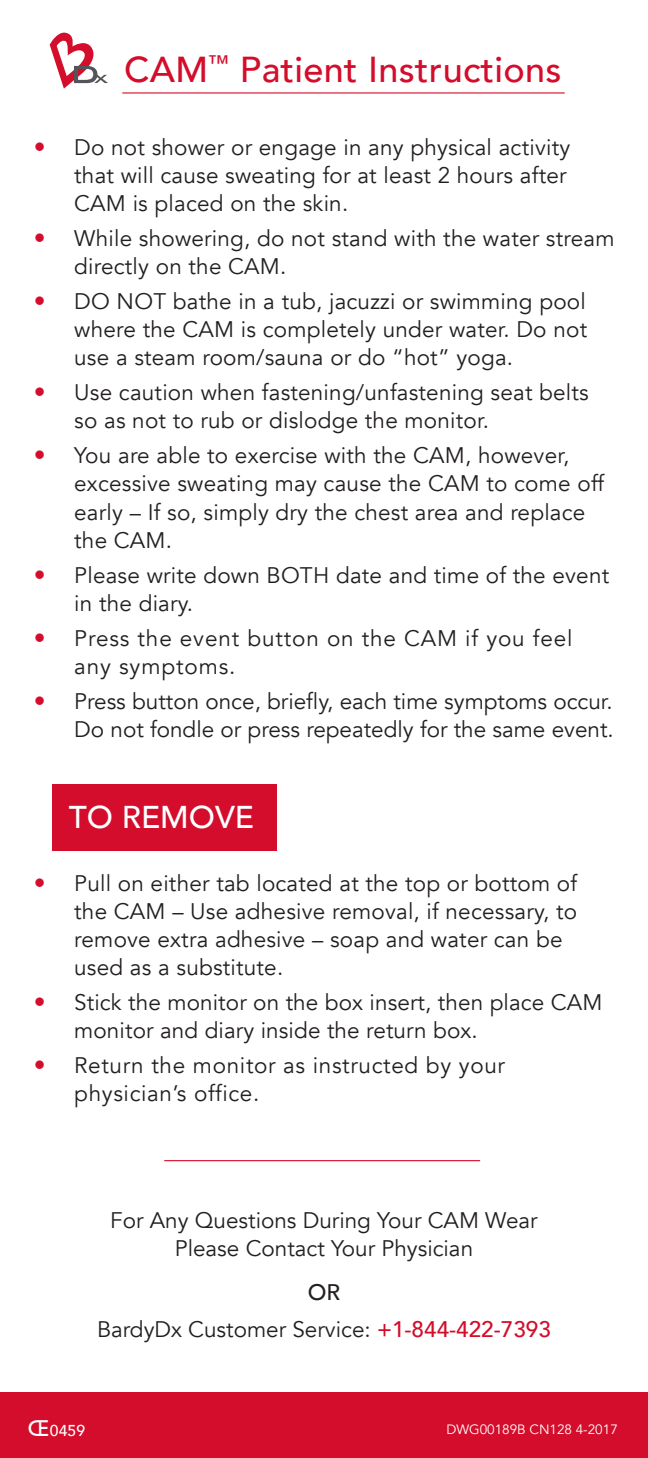
<style>
.page{position:relative;width:648px;height:1458px;background:#fff}
.page>*{position:absolute;margin:0;border:0;box-sizing:border-box;transform-origin:0 0}
.t1{font:500 36px "Avenir";letter-spacing:.01em;color:#d30d2b}
.RedBul_Blk_Txt{font:500 31.5px "Avenir";color:#fff}
.RedBul_Blk_Txt-2{font:22.5px/28.1px "Avenir";letter-spacing:.01em;color:#231f20}
.RedBul_Blk_Txt-3{font:22.5px/28.1px "Avenir";letter-spacing:.03em;color:#231f20}
.RedBul_Blk_Txt-4{font:22.5px/28.1px "Avenir";letter-spacing:.04em;color:#231f20}
.t2{font:500 15.75px "Avenir";color:#fff}
.t3{font:13.5px "Avenir";color:#fff}
.s1{font-size:23.62px;color:#d30d2b}
.s2{font-weight:500}
.s3{font-weight:500;color:#d30d2b}
.s4{font-size:22.5px}
</style>
<div class="page">
<div style="left:0;top:1392px;width:648px;height:66px;background:#d30d2b"></div>
<div style="left:52px;top:784px;width:224px;height:66px;background:#d30d2b"></div>
<hr style="left:164px;top:1160px;width:316px;height:1px;background:#d30d2b">
<svg style="left:50px;top:32px;width:58px;height:57px"></svg>
<hr style="left:122px;top:92px;width:443px;height:2px;background:#d30d2b">
<p class="t1" style="left:124px;top:39px;width:439px">CAM<sup>™</sup> Patient Instructions</p>
<p class="RedBul_Blk_Txt-2" style="left:74px;top:134px;width:498px;text-indent:-40px"><span class="s1">•</span> Do not shower or engage in any physical activity that will cause sweating for at least 2 hours after<br>CAM is placed on the skin.</p>
<p class="RedBul_Blk_Txt-2" style="left:74px;top:225px;width:542px;text-indent:-40px"><span class="s1">•</span> While showering, do not stand with the water stream directly on the CAM.</p>
<p class="RedBul_Blk_Txt-2" style="left:74px;top:288px;width:514px;text-align:justify;text-indent:-40px"><span class="s1">•</span> DO NOT bathe in a tub, jacuzzi or swimming pool where the CAM is completely under water. Do not use a steam room/sauna or do “hot” yoga.</p>
<p class="RedBul_Blk_Txt-2" style="left:74px;top:379px;width:516px;text-indent:-40px"><span class="s1">•</span> Use caution when fastening/unfastening seat belts so as not to rub or dislodge the monitor.</p>
<p class="RedBul_Blk_Txt-2" style="left:74px;top:442px;width:531px;text-indent:-40px"><span class="s1">•</span> You are able to exercise with the CAM, however, excessive sweating may cause the CAM to come off early – If so, simply dry the chest area and replace the CAM.</p>
<p class="RedBul_Blk_Txt-2" style="left:74px;top:561px;width:536px;text-indent:-40px"><span class="s1">•</span> Please write down BOTH date and time of the event in the diary.</p>
<p class="RedBul_Blk_Txt-4" style="left:74px;top:624px;width:500px;text-indent:-40px"><span class="s1">•</span> Press the event button on the CAM if you feel any symptoms.</p>
<p class="RedBul_Blk_Txt-2" style="left:34px;top:687px;width:582px;text-align:right"><span class="s1">•</span> Press button once, briefly, each time symptoms occur.<br>Do not fondle or press repeatedly for the same event.</p>
<p class="RedBul_Blk_Txt" style="left:69px;top:790px;width:187px">TO REMOVE</p>
<p class="RedBul_Blk_Txt-2" style="left:74px;top:869px;width:504px;text-indent:-40px"><span class="s1">•</span> Pull on either tab located at the top or bottom of the CAM – Use adhesive removal, if necessary, to remove extra adhesive – soap and water can be used as a substitute.</p>
<p class="RedBul_Blk_Txt-2" style="left:74px;top:989px;width:530px;text-indent:-40px"><span class="s1">•</span> Stick the monitor on the box insert, then place CAM monitor and diary inside the return box.</p>
<p class="RedBul_Blk_Txt-3" style="left:74px;top:1052px;width:432px;text-indent:-40px"><span class="s1">•</span> Return the monitor as instructed by your physician’s office.</p>
<p class="RedBul_Blk_Txt-2" style="left:110px;top:1206px;width:429px;text-align:center">For Any Questions During Your CAM Wear<br>Please Contact Your Physician</p>
<p class="RedBul_Blk_Txt-2" style="left:97px;top:1274px;width:455px;line-height:37.1px;text-align:center"><span class="s2">OR<br></span>BardyDx Customer Service: <span class="s3">+1-844-422-7393</span></p>
<p class="t2" style="left:28px;top:1417px;width:59px"><span class="s4">Œ</span>0459</p>
<p class="t3" style="left:447px;top:1421px;width:173px">DWG00189B CN128 4-2017</p>
</div>
